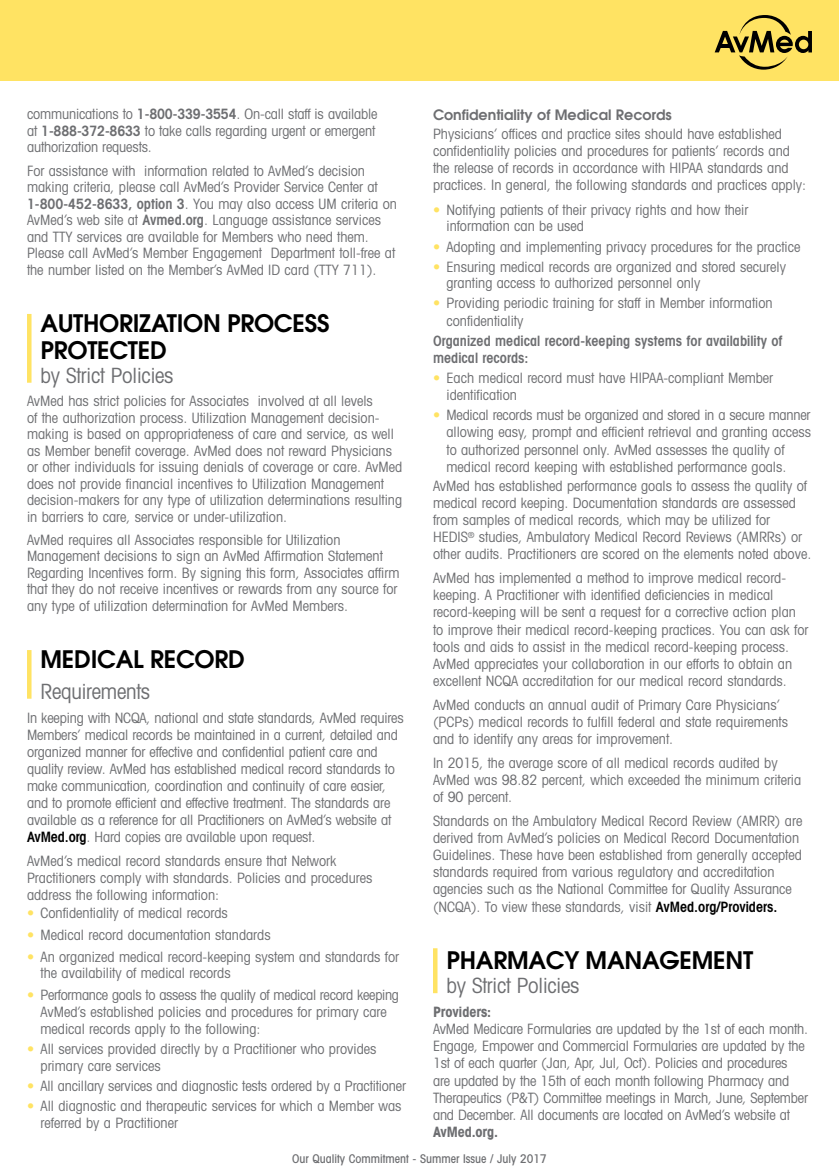
<style>
.page{position:relative;width:839px;height:1176px;background:#fff}
.page>*{position:absolute;margin:0;border:0;box-sizing:border-box;transform-origin:0 0}
.t1{font:600 24px/27px "Avant Garde";letter-spacing:-.01em;color:#000}
.t2{font:condensed 21px "Avant Garde";letter-spacing:-.01em;color:#6d6e71}
.t3{font:condensed 14.25px/17.1px "Avant Garde";color:#6d6e71}
.t4{font:600 condensed 14.25px/17.1px "Avant Garde";color:#6d6e71}
.t5{font:600 14.25px "Avant Garde";color:#6d6e71}
.t6{font:700 condensed 14.25px "Avant Garde";letter-spacing:-.01em;color:#6d6e71}
.t7{font:500 condensed 12px "Avant Garde";color:#6d6e71}
.s1{font-weight:600}
.s2{font-weight:600;color:#000}
.s3{color:#ffe363}
</style>
<div class="page">
<div style="left:0;top:0;width:838px;height:80px;background:#ffe363"></div>
<svg style="left:714px;top:15px;width:97px;height:55px"></svg>
<div style="left:27px;top:314px;width:5px;height:68px;background:#ffe363"></div>
<div style="left:27px;top:650px;width:5px;height:48px;background:#ffe363"></div>
<hr style="left:433px;top:948px;width:4px;height:44px;background:#ffe363">
<p class="t3" style="left:27px;top:106px;width:352px;line-height:16.5px">communications to <span class="s1">1-800-339-3554</span>. On-call staff is available at <span class="s1">1-888-372-8633</span> to take calls regarding urgent or emergent authorization requests.</p>
<p class="t3" style="left:27px;top:162px;width:371px;line-height:16.5px">For assistance with information related to AvMed’s decision making criteria, please call AvMed’s Provider Service Center at <span class="s1">1-800-452-8633, option 3</span>. You may also access UM criteria on AvMed’s web site at <span class="s1">Avmed.org</span>. Language assistance services and TTY services are available for Members who need them.<br>Please call AvMed’s Member Engagement Department toll-free at the number listed on the Member’s AvMed ID card (TTY 711).</p>
<h1 class="t1" style="left:40px;top:309px;width:290px">AUTHORIZATION PROCESS<br>PROTECTED</h1>
<h2 class="t2" style="left:41px;top:362px;width:134px">by Strict Policies</h2>
<p class="t3" style="left:27px;top:392px;width:376px;line-height:16.5px">AvMed has strict policies for Associates involved at all levels<br>of the authorization process. Utilization Management decision&shy;making is based on appropriateness of care and service, as well as Member benefit coverage. AvMed does not reward Physicians or other individuals for issuing denials of coverage or care. AvMed does not provide financial incentives to Utilization Management decision-makers for any type of utilization determinations resulting in barriers to care, service or under-utilization.</p>
<p class="t3" style="left:27px;top:531px;width:374px;line-height:16.5px">AvMed requires all Associates responsible for Utilization Management decisions to sign an AvMed Affirmation Statement Regarding Incentives form. By signing this form, Associates affirm that they do not receive incentives or rewards from any source for any type of utilization determination for AvMed Members.</p>
<h1 class="t1" style="left:40px;top:645px;width:206px">MEDICAL RECORD</h1>
<h2 class="t2" style="left:41px;top:678px;width:111px">Requirements</h2>
<p class="t3" style="left:27px;top:708px;width:378px">In keeping with NCQA, national and state standards, AvMed requires Members’ medical records be maintained in a current, detailed and organized manner for effective and confidential patient care and quality review. AvMed has established medical record standards to make communication, coordination and continuity of care easier, and to promote efficient and effective treatment. The standards are available as a reference for all Practitioners on AvMed’s website at <span class="s2">AvMed.org</span>. Hard copies are available upon request.</p>
<p class="t3" style="left:27px;top:852px;width:347px">AvMed’s medical record standards ensure that Network<br>Practitioners comply with standards. Policies and procedures address the following information:</p>
<p class="t3" style="left:27px;top:904px;width:202px"><span class="s3">•</span> Confidentiality of medical records</p>
<p class="t3" style="left:27px;top:925px;width:245px"><span class="s3">•</span> Medical record documentation standards</p>
<p class="t3" style="left:40px;top:947px;width:360px;line-height:16.5px;text-indent:-13px"><span class="s3">•</span> An organized medical record-keeping system and standards for the availability of medical records</p>
<p class="t3" style="left:40px;top:985px;width:360px;text-indent:-13px"><span class="s3">•</span> Performance goals to assess the quality of medical record keeping<br>AvMed’s established policies and procedures for primary care medical records apply to the following:</p>
<p class="t3" style="left:40px;top:1040px;width:337px;line-height:16.5px;text-indent:-13px"><span class="s3">•</span> All services provided directly by a Practitioner who provides primary care services</p>
<p class="t3" style="left:27px;top:1076px;width:380px"><span class="s3">•</span> All ancillary services and diagnostic tests ordered by a Practitioner</p>
<p class="t3" style="left:40px;top:1097px;width:362px;line-height:16.5px;text-indent:-13px"><span class="s3">•</span> All diagnostic and therapeutic services for which a Member was referred by a Practitioner</p>
<p class="t5" style="left:433px;top:105px;width:240px">Confidentiality of Medical Records</p>
<p class="t3" style="left:433px;top:125px;width:374px">Physicians’ offices and practice sites should have established confidentiality policies and procedures for patients’ records and the release of records in accordance with HIPAA standards and practices. In general, the following standards and practices apply:</p>
<p class="t3" style="left:446px;top:201px;width:303px;line-height:16.5px;text-indent:-13px"><span class="s3">•</span> Notifying patients of their privacy rights and how their information can be used</p>
<p class="t3" style="left:433px;top:237px;width:368px"><span class="s3">•</span> Adopting and implementing privacy procedures for the practice</p>
<p class="t3" style="left:446px;top:258px;width:341px;line-height:16.5px;text-indent:-13px"><span class="s3">•</span> Ensuring medical records are organized and stored securely granting access to authorized personnel only</p>
<p class="t3" style="left:446px;top:294px;width:327px;line-height:18px;text-indent:-13px"><span class="s3">•</span> Providing periodic training for staff in Member information confidentiality</p>
<p class="t4" style="left:433px;top:332px;width:351px">Organized medical record-keeping systems for availability of medical records:</p>
<p class="t3" style="left:446px;top:369px;width:328px;text-indent:-13px"><span class="s3">•</span> Each medical record must have HIPAA-compliant Member identification</p>
<p class="t3" style="left:446px;top:406px;width:366px;text-indent:-13px"><span class="s3">•</span> Medical records must be organized and stored in a secure manner allowing easy, prompt and efficient retrieval and granting access to authorized personnel only. AvMed assesses the quality of medical record keeping with established performance goals.</p>
<p class="t3" style="left:433px;top:477px;width:379px">AvMed has established performance goals to assess the quality of medical record keeping. Documentation standards are assessed from samples of medical records, which may be utilized for HEDIS<sup>®</sup> studies, Ambulatory Medical Record Reviews (AMRRs) or other audits. Practitioners are scored on the elements noted above.</p>
<p class="t3" style="left:433px;top:569px;width:377px">AvMed has implemented a method to improve medical record&shy;keeping. A Practitioner with identified deficiencies in medical record-keeping will be sent a request for a corrective action plan to improve their medical record-keeping practices. You can ask for tools and aids to assist in the medical record-keeping process.<br>AvMed appreciates your collaboration in our efforts to obtain an excellent NCQA accreditation for our medical record standards.</p>
<p class="t3" style="left:433px;top:695px;width:356px">AvMed conducts an annual audit of Primary Care Physicians’ (PCPs) medical records to fulfill federal and state requirements and to identify any areas for improvement.</p>
<p class="t3" style="left:433px;top:753px;width:369px">In 2015, the average score of all medical records audited by<br>AvMed was 98.82 percent, which exceeded the minimum criteria of 90 percent.</p>
<p class="t3" style="left:433px;top:811px;width:370px">Standards on the Ambulatory Medical Record Review (AMRR) are derived from AvMed’s policies on Medical Record Documentation Guidelines. These have been established from generally accepted standards required from various regulatory and accreditation agencies such as the National Committee for Quality Assurance (NCQA). To view these standards, visit <span class="s2">AvMed.org/Providers.</span></p>
<h1 class="t1" style="left:446px;top:946px;width:308px">PHARMACY MANAGEMENT</h1>
<h2 class="t2" style="left:446px;top:972px;width:134px">by Strict Policies</h2>
<p class="t6" style="left:433px;top:1002px;width:60px">Providers:</p>
<p class="t3" style="left:433px;top:1019px;width:376px">AvMed Medicare Formularies are updated by the 1st of each month.<br>Engage, Empower and Commercial Formularies are updated by the 1st of each quarter (Jan, Apr, Jul, Oct). Policies and procedures are updated by the 15th of each month following Pharmacy and Therapeutics (P&amp;T) Committee meetings in March, June, September and December. All documents are located on AvMed’s website at</p>
<p class="t6" style="left:433px;top:1122px;width:66px">AvMed.org.</p>
<p class="t7" style="left:292px;top:1151px;width:256px">Our Quality Commitment - Summer Issue / July 2017</p>
</div>
